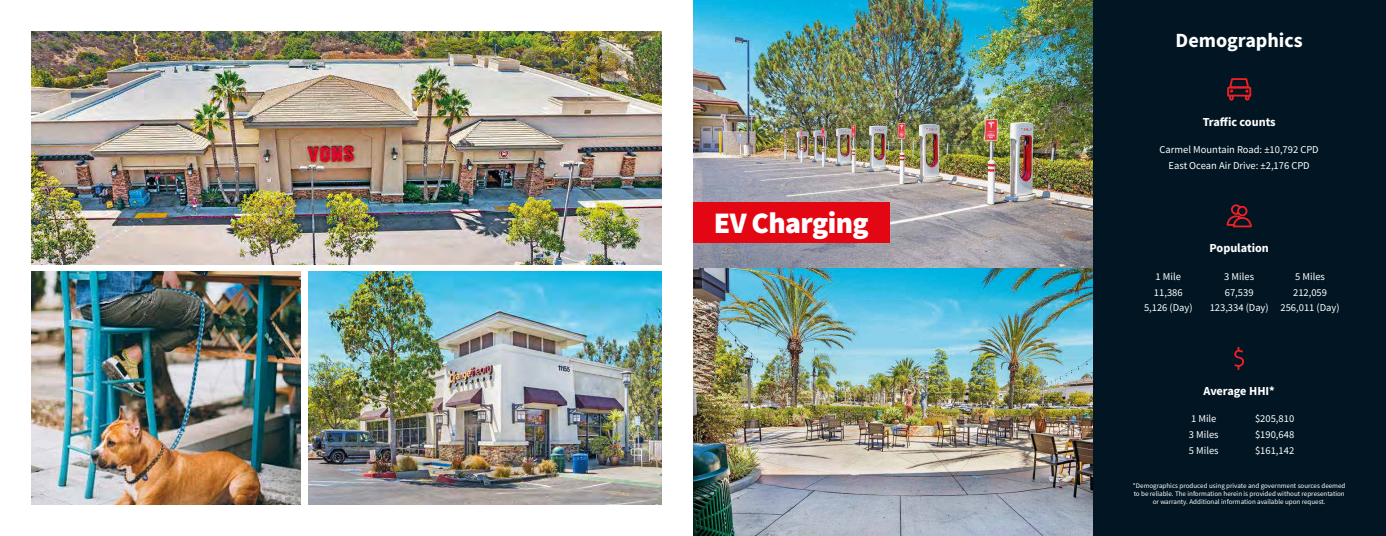
<style>
.page{position:relative;width:1386px;height:536px;background:#fff}
.page>*{position:absolute;margin:0;border:0;box-sizing:border-box;transform-origin:0 0}
.t1{font:900 29.75px "Source Sans Pro";letter-spacing:-.02em;color:#fff}
.t2{font:700 20.12px "Source Sans Pro";color:#fff}
.t3{font:700 12.25px "Source Sans Pro";color:#fff}
.t4{font:10.5px "Source Sans Pro";color:#fff}
.t5{font:7px/8.4px "Source Sans Pro";color:#fff;text-align:center}
</style>
<div class="page">
<div style="left:1092px;top:0;width:294px;height:536px;background:#011622"></div>
<svg style="left:1226px;top:204px;width:26px;height:24px"></svg>
<svg style="left:1227px;top:78px;width:25px;height:23px"></svg>
<svg style="left:1234px;top:348px;width:10px;height:21px"></svg>
<img style="left:693px;top:0;width:399px;height:535px">
<img style="left:308px;top:272px;width:354px;height:232px">
<img style="left:32px;top:32px;width:630px;height:232px">
<img style="left:32px;top:272px;width:269px;height:232px">
<div style="left:693px;top:202px;width:197px;height:41px;background:#e30613"></div>
<p class="t1" style="left:714px;top:202px;width:156px">EV Charging</p>
<p class="t2" style="left:1176px;top:26px;width:129px">Demographics</p>
<p class="t3" style="left:1203px;top:113px;width:75px">Traffic counts</p>
<p class="t4" style="left:1160px;top:143px;width:161px">Carmel Mountain Road: ±10,792 CPD</p>
<p class="t4" style="left:1169px;top:159px;width:143px">East Ocean Air Drive: ±2,176 CPD</p>
<p class="t3" style="left:1209px;top:240px;width:61px">Population</p>
<p class="t4" style="left:1156px;top:269px;width:27px">1 Mile</p>
<p class="t4" style="left:1224px;top:269px;width:31px">3 Miles</p>
<p class="t4" style="left:1295px;top:269px;width:31px">5 Miles</p>
<p class="t4" style="left:1154px;top:285px;width:30px">11,386</p>
<p class="t4" style="left:1225px;top:285px;width:30px">67,539</p>
<p class="t4" style="left:1293px;top:285px;width:35px">212,059</p>
<p class="t4" style="left:1144px;top:301px;width:50px">5,126 (Day)</p>
<p class="t4" style="left:1210px;top:301px;width:61px">123,334 (Day)</p>
<p class="t4" style="left:1281px;top:301px;width:61px">256,011 (Day)</p>
<p class="t3" style="left:1204px;top:382px;width:73px">Average HHI*</p>
<p class="t4" style="left:1191px;top:412px;width:27px">1 Mile</p>
<p class="t4" style="left:1255px;top:412px;width:41px">$205,810</p>
<p class="t4" style="left:1189px;top:428px;width:31px">3 Miles</p>
<p class="t4" style="left:1255px;top:428px;width:41px">$190,648</p>
<p class="t4" style="left:1189px;top:443px;width:31px">5 Miles</p>
<p class="t4" style="left:1255px;top:443px;width:41px">$161,142</p>
<p class="t5" style="left:1133px;top:481px;width:214px">*Demographics produced using private and government sources deemed to be reliable. The information herein is provided without representation or warranty. Additional information available upon request.</p>
</div>
